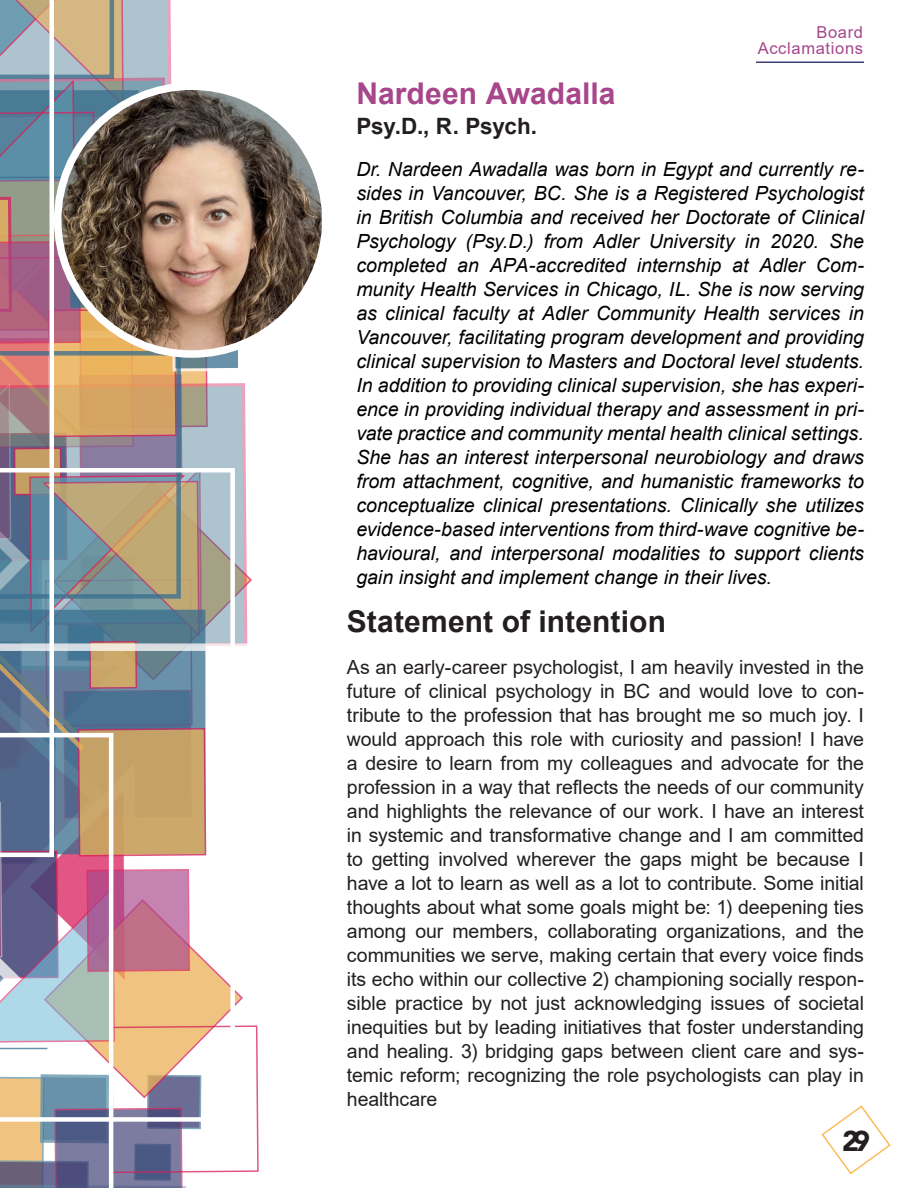
<style>
.page{position:relative;width:918px;height:1188px;background:#fff}
.page>*{position:absolute;margin:0;border:0;box-sizing:border-box;transform-origin:0 0}
.Inside_Pages_References{font:700 30px "Arial";color:#231f20}
.Inside_Pages_References-2{font:700 30px "Arial";letter-spacing:.005em;color:#a7468b}
.t1{font:900 28.5px "Avenir";color:#231f20}
.Inside_Pages_References-3{font:700 22.5px "Arial";letter-spacing:-.01em;color:#231f20}
.Inside_Pages_Article_Body_Text{font:19.5px/24px "Arial";letter-spacing:-.005em;color:#231f20;text-align:justify}
.Inside_Pages_References-4{font:italic 19.5px/24px "Arial";color:#000;text-align:justify}
.t2{font:16.5px "Arial";letter-spacing:.04em;color:#a7468b}
</style>
<div class="page">
<svg style="left:821px;top:1105px;width:70px;height:70px"></svg>
<svg style="left:54px;top:0;width:205px;height:1188px"></svg>
<img style="left:58px;top:86px;width:262px;height:268px">
<div style="left:54px;top:82px;width:275px;height:276px;border:8px solid #fff;border-radius:132px"></div>
<hr style="left:756px;top:62px;width:108px;height:1px;background:#3e3f73">
<svg style="left:0;top:0;width:50px;height:468px;background:#97838e"></svg>
<svg style="left:0;top:1122px;width:113px;height:66px;background:#8c8591"></svg>
<svg style="left:0;top:468px;width:235px;height:654px"></svg>
<p class="t2" style="left:816px;top:20px;width:48px">Board</p>
<p class="t2" style="left:758px;top:37px;width:107px">Acclamations</p>
<p class="Inside_Pages_References-2" style="left:356px;top:73px;width:261px">Nardeen Awadalla</p>
<p class="Inside_Pages_References-3" style="left:356px;top:111px;width:182px">Psy.D., R. Psych.</p>
<p class="Inside_Pages_References-4" style="left:356px;top:157px;width:509px">Dr. Nardeen Awadalla was born in Egypt and currently re&shy;sides in Vancouver, BC. She is a Registered Psychologist in British Columbia and received her Doctorate of Clinical Psychology (Psy.D.) from Adler University in 2020. She completed an APA-accredited internship at Adler Com&shy;munity Health Services in Chicago, IL. She is now serving as clinical faculty at Adler Community Health services in Vancouver, facilitating program development and providing clinical supervision to Masters and Doctoral level students.<br>In addition to providing clinical supervision, she has experi&shy;ence in providing individual therapy and assessment in pri&shy;vate practice and community mental health clinical settings.<br>She has an interest interpersonal neurobiology and draws from attachment, cognitive, and humanistic frameworks to conceptualize clinical presentations. Clinically she utilizes evidence-based interventions from third-wave cognitive be&shy;havioural, and interpersonal modalities to support clients gain insight and implement change in their lives.</p>
<p class="Inside_Pages_References" style="left:347px;top:601px;width:321px">Statement of intention</p>
<p class="Inside_Pages_Article_Body_Text" style="left:347px;top:655px;width:519px">As an early-career psychologist, I am heavily invested in the future of clinical psychology in BC and would love to con&shy;tribute to the profession that has brought me so much joy. I would approach this role with curiosity and passion! I have a desire to learn from my colleagues and advocate for the profession in a way that reflects the needs of our community and highlights the relevance of our work. I have an interest in systemic and transformative change and I am committed to getting involved wherever the gaps might be because I have a lot to learn as well as a lot to contribute. Some initial thoughts about what some goals might be: 1) deepening ties among our members, collaborating organizations, and the communities we serve, making certain that every voice finds its echo within our collective 2) championing socially respon&shy;sible practice by not just acknowledging issues of societal inequities but by leading initiatives that foster understanding and healing. 3) bridging gaps between client care and sys&shy;temic reform; recognizing the role psychologists can play in healthcare</p>
<h2 class="t1" style="left:842px;top:1120px;width:30px">29</h2>
</div>
